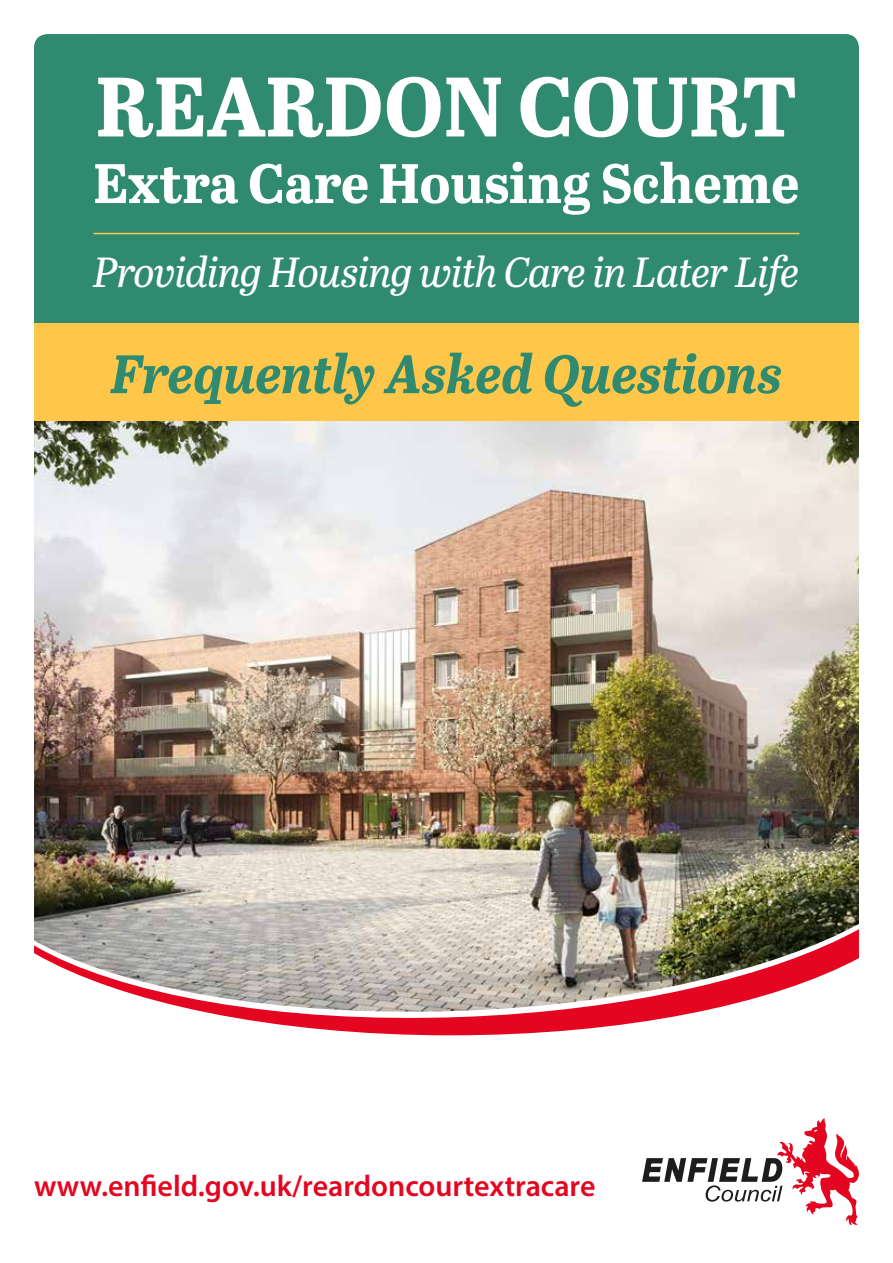
<style>
.page{position:relative;width:893px;height:1263px;background:#fff}
.page>*{position:absolute;margin:0;border:0;box-sizing:border-box;transform-origin:0 0}
.t1{font:700 84px "Abril Titling";color:#fff}
.t2{font:700 55.5px "Abril Titling";color:#fff}
.t3{font:italic 700 54px "Abril Titling";letter-spacing:-.005em;color:#308a70}
.t4{font:italic 42px "Abril Titling";letter-spacing:-.015em;color:#fff}
.t5{font:600 30px "Myriad Pro";color:#e40620}
</style>
<div class="page">
<img style="left:34px;top:34px;width:825px;height:1192px">
<p class="t1" style="left:96px;top:45px;width:703px">REARDON COURT</p>
<p class="t2" style="left:94px;top:143px;width:707px">Extra Care Housing Scheme</p>
<p class="t4" style="left:94px;top:242px;width:707px">Providing Housing with Care in Later Life</p>
<p class="t3" style="left:111px;top:334px;width:673px">Frequently Asked Questions</p>
<p class="t5" style="left:34px;top:1167px;width:563px">www.enfeld.gov.uk/reardoncourtextracare</p>
</div>
